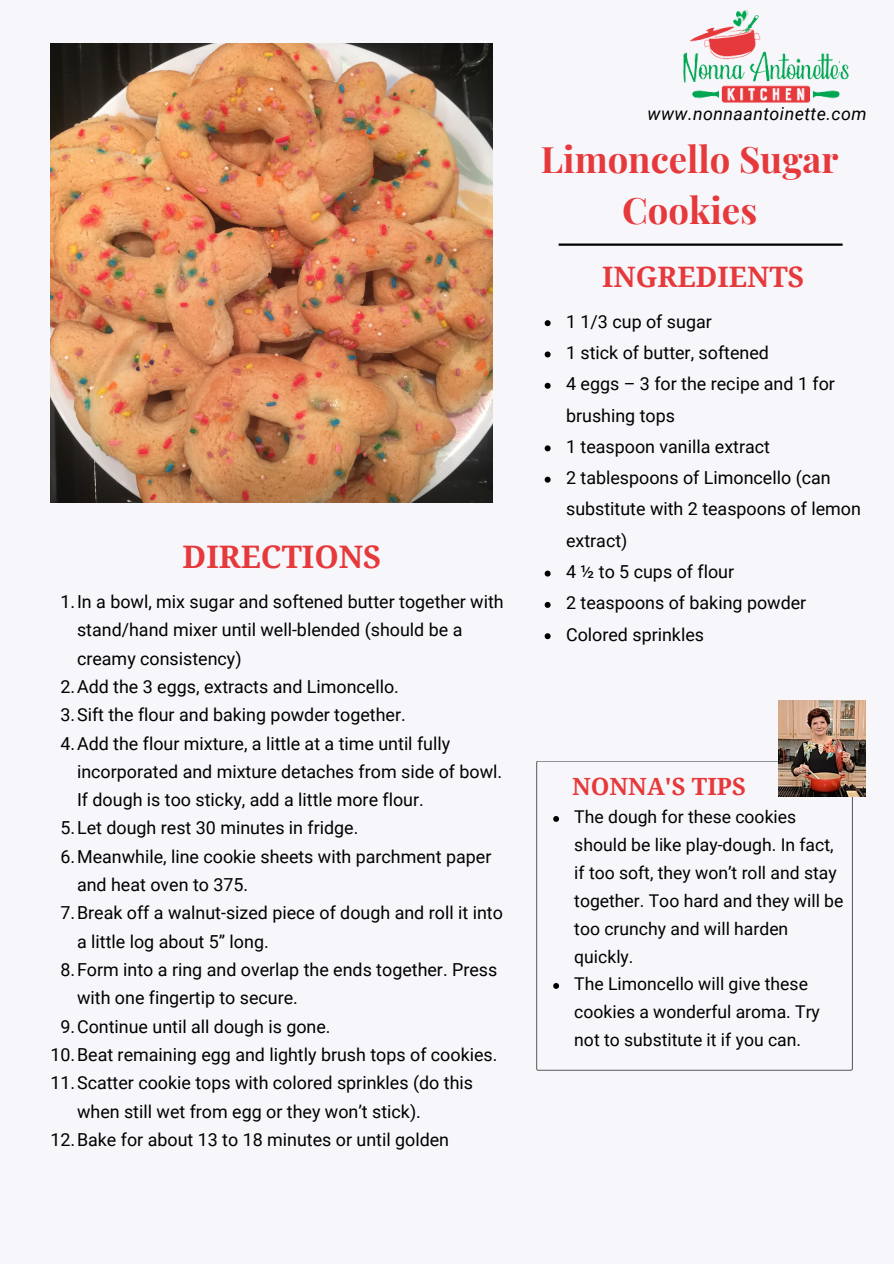
<style>
.page{position:relative;width:894px;height:1264px;background:#fff}
.page>*{position:absolute;margin:0;border:0;box-sizing:border-box;transform-origin:0 0}
.t1{font:700 36.45px/50.8px "Playfair Display";color:#e6393b;text-align:center}
.t2{font:700 31.05px "Droid Serif";color:#e6393b}
.t3{font:700 28.2px "Droid Serif";color:#e6393b}
.t4{font:700 23.7px "Droid Serif";color:#e6393b}
.t5{font:17.85px/31.3px "Roboto";color:#000}
.t6{font:italic 17.7px "Roboto";letter-spacing:.025em;color:#000}
.t7{font:17.55px/27.8px "Roboto";color:#000}
</style>
<div class="page">
<div style="left:0;top:0;width:893px;height:1263px;background:#f7f6fb"></div>
<img style="left:50px;top:44px;width:442px;height:458px">
<svg style="left:536px;top:761px;width:316px;height:309px"></svg>
<hr style="left:558px;top:243px;width:284px;height:3px;background:#000">
<img style="left:683px;top:10px;width:166px;height:93px">
<img style="left:778px;top:700px;width:86px;height:96px">
<svg style="left:544px;top:320px;width:6px;height:6px"></svg>
<svg style="left:544px;top:351px;width:6px;height:6px"></svg>
<svg style="left:544px;top:383px;width:6px;height:6px"></svg>
<svg style="left:544px;top:445px;width:6px;height:6px"></svg>
<svg style="left:544px;top:476px;width:6px;height:6px"></svg>
<svg style="left:544px;top:570px;width:6px;height:6px"></svg>
<svg style="left:544px;top:602px;width:6px;height:6px"></svg>
<svg style="left:544px;top:633px;width:6px;height:6px"></svg>
<svg style="left:553px;top:816px;width:6px;height:5px"></svg>
<svg style="left:553px;top:983px;width:6px;height:5px"></svg>
<h2 class="t2" style="left:182px;top:539px;width:200px">DIRECTIONS</h2>
<p class="t5" style="left:61px;top:586px;width:444px">1.In a bowl, mix sugar and softened butter together with</p>
<p class="t5" style="left:77px;top:614px;width:386px">stand/hand mixer until well-blended (should be a</p>
<p class="t5" style="left:77px;top:642px;width:166px">creamy consistency)</p>
<p class="t5" style="left:61px;top:671px;width:340px">2.Add the 3 eggs, extracts and Limoncello.</p>
<p class="t5" style="left:61px;top:699px;width:346px">3.Sift the flour and baking powder together.</p>
<p class="t5" style="left:61px;top:727px;width:391px">4.Add the flour mixture, a little at a time until fully</p>
<p class="t5" style="left:77px;top:756px;width:426px">incorporated and mixture detaches from side of bowl.</p>
<p class="t5" style="left:77px;top:784px;width:348px">If dough is too sticky, add a little more flour.</p>
<p class="t5" style="left:61px;top:812px;width:299px">5.Let dough rest 30 minutes in fridge.</p>
<p class="t5" style="left:61px;top:841px;width:432px">6.Meanwhile, line cookie sheets with parchment paper</p>
<p class="t5" style="left:77px;top:869px;width:173px">and heat oven to 375.</p>
<p class="t5" style="left:61px;top:897px;width:444px">7.Break off a walnut-sized piece of dough and roll it into</p>
<p class="t5" style="left:77px;top:926px;width:193px">a little log about 5” long.</p>
<p class="t5" style="left:61px;top:954px;width:438px">8.Form into a ring and overlap the ends together. Press</p>
<p class="t5" style="left:77px;top:982px;width:222px">with one fingertip to secure.</p>
<p class="t5" style="left:61px;top:1010px;width:271px">9.Continue until all dough is gone.</p>
<p class="t5" style="left:50px;top:1039px;width:448px">10.Beat remaining egg and lightly brush tops of cookies.</p>
<p class="t5" style="left:50px;top:1067px;width:424px">11.Scatter cookie tops with colored sprinkles (do this</p>
<p class="t5" style="left:77px;top:1095px;width:345px">when still wet from egg or they won’t stick).</p>
<p class="t5" style="left:50px;top:1124px;width:400px">12.Bake for about 13 to 18 minutes or until golden</p>
<p class="t6" style="left:647px;top:104px;width:220px">www.nonnaantoinette.com</p>
<h1 class="t1" style="left:540px;top:132px;width:299px">Limoncello Sugar<br>Cookies</h1>
<h3 class="t3" style="left:602px;top:261px;width:203px">INGREDIENTS</h3>
<p class="t5" style="left:566px;top:306px;width:296px">1 1/3 cup of sugar<br>1 stick of butter, softened<br>4 eggs – 3 for the recipe and 1 for brushing tops<br>1 teaspoon vanilla extract<br>2 tablespoons of Limoncello (can substitute with 2 teaspoons of lemon extract)<br>4 ½ to 5 cups of flour<br>2 teaspoons of baking powder<br>Colored sprinkles</p>
<h3 class="t4" style="left:572px;top:773px;width:175px">NONNA'S TIPS</h3>
<p class="t7" style="left:574px;top:803px;width:270px">The dough for these cookies should be like play-dough. In fact, if too soft, they won’t roll and stay together. Too hard and they will be too crunchy and will harden quickly.<br>The Limoncello will give these cookies a wonderful aroma. Try not to substitute it if you can.</p>
</div>
